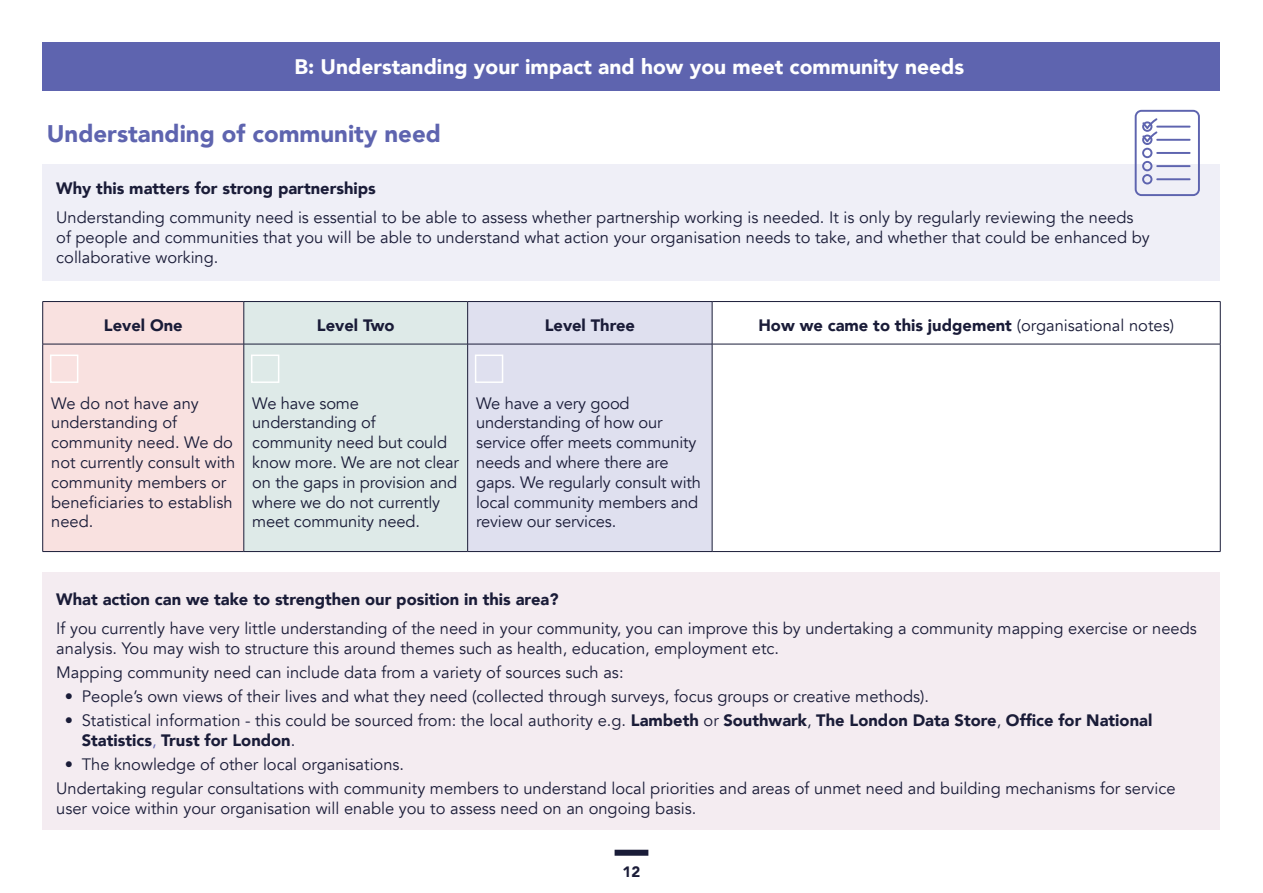
<style>
.page{position:relative;width:1263px;height:893px;background:#fff}
.page>*{position:absolute;margin:0;border:0;box-sizing:border-box;transform-origin:0 0}
.Small_Header_H2{font:900 24px "Avenir";color:#5e64af}
.t1{font:900 21px "Avenir";color:#fff}
.Body_Copy_11pt{font:16.5px/19.8px "Avenir";color:#1a1c38}
.Bold_Body_11pt{font:900 16.5px "Avenir";color:#1a1c38}
.Table_Headers_H3{font:900 16.5px "Avenir";color:#1a1c38}
.t2{font:900 15px "Avenir";color:#1a1c38}
.s1{font-weight:400}
.s2{font-weight:900}
.s3{font-weight:400;color:#5e64af}
</style>
<div class="page">
<div style="left:43px;top:164px;width:1177px;height:117px;background:#efeff7"></div>
<svg style="left:1135px;top:110px;width:65px;height:86px"></svg>
<div style="left:43px;top:43px;width:1177px;height:48px;background:#5e64af"></div>
<div style="left:43px;top:572px;width:1177px;height:257px;background:#f4ecf1"></div>
<div style="left:43px;top:302px;width:201px;height:249px;background:#f9e1e0"></div>
<div style="left:245px;top:302px;width:222px;height:249px;background:#deeae8"></div>
<div style="left:468px;top:302px;width:244px;height:249px;background:#dfe0ef"></div>
<hr style="left:43px;top:301px;width:201px;height:1px;background:#1a1c38">
<hr style="left:42px;top:302px;width:1px;height:42px;background:#1a1c38">
<hr style="left:244px;top:301px;width:224px;height:1px;background:#1a1c38">
<hr style="left:244px;top:302px;width:1px;height:42px;background:#1a1c38">
<hr style="left:468px;top:301px;width:244px;height:1px;background:#1a1c38">
<hr style="left:467px;top:302px;width:1px;height:42px;background:#1a1c38">
<hr style="left:712px;top:301px;width:508px;height:1px;background:#1a1c38">
<hr style="left:712px;top:302px;width:1px;height:42px;background:#1a1c38">
<hr style="left:1220px;top:302px;width:1px;height:42px;background:#1a1c38">
<hr style="left:43px;top:344px;width:201px;height:1px;background:#1a1c38">
<hr style="left:42px;top:344px;width:1px;height:207px;background:#1a1c38">
<hr style="left:244px;top:344px;width:224px;height:1px;background:#1a1c38">
<hr style="left:244px;top:344px;width:1px;height:207px;background:#1a1c38">
<hr style="left:468px;top:344px;width:244px;height:1px;background:#1a1c38">
<hr style="left:467px;top:344px;width:1px;height:207px;background:#1a1c38">
<hr style="left:712px;top:344px;width:508px;height:1px;background:#1a1c38">
<hr style="left:712px;top:344px;width:1px;height:207px;background:#1a1c38">
<hr style="left:1220px;top:344px;width:1px;height:207px;background:#1a1c38">
<hr style="left:43px;top:551px;width:201px;height:1px;background:#1a1c38">
<hr style="left:244px;top:551px;width:224px;height:1px;background:#1a1c38">
<hr style="left:468px;top:551px;width:244px;height:1px;background:#1a1c38">
<hr style="left:712px;top:551px;width:508px;height:1px;background:#1a1c38">
<div style="left:50px;top:355px;width:28px;height:28px;border:2px solid #fff"></div>
<div style="left:251px;top:355px;width:28px;height:28px;border:2px solid #fff"></div>
<div style="left:475px;top:355px;width:28px;height:28px;border:2px solid #fff"></div>
<div style="left:615px;top:850px;width:33px;height:6px;background:#1a1c38"></div>
<p class="t1" style="left:295px;top:49px;width:671px">B: Understanding your impact and how you meet community needs</p>
<h2 class="Small_Header_H2" style="left:47px;top:113px;width:396px">Understanding of community need</h2>
<p class="Bold_Body_11pt" style="left:56px;top:174px;width:321px">Why this matters for strong partnerships</p>
<p class="Body_Copy_11pt" style="left:56px;top:208px;width:1095px">Understanding community need is essential to be able to assess whether partnership working is needed. It is only by regularly reviewing the needs of people and communities that you will be able to understand what action your organisation needs to take, and whether that could be enhanced by collaborative working.</p>
<h3 class="Table_Headers_H3" style="left:104px;top:311px;width:80px">Level One</h3>
<h3 class="Table_Headers_H3" style="left:317px;top:311px;width:79px">Level Two</h3>
<h3 class="Table_Headers_H3" style="left:545px;top:311px;width:92px">Level Three</h3>
<h3 class="Table_Headers_H3" style="left:758px;top:311px;width:417px">How we came to this judgement <span class="s1">(organisational notes)</span></h3>
<p class="Body_Copy_11pt" style="left:51px;top:393px;width:186px">We do not have any understanding of community need. We do not currently consult with community members or beneficiaries to establish need.</p>
<p class="Body_Copy_11pt" style="left:252px;top:393px;width:208px">We have some understanding of community need but could know more. We are not clear on the gaps in provision and where we do not currently meet community need.</p>
<p class="Body_Copy_11pt" style="left:476px;top:393px;width:226px">We have a very good understanding of how our service offer meets community needs and where there are gaps. We regularly consult with local community members and review our services.</p>
<p class="Bold_Body_11pt" style="left:56px;top:585px;width:504px">What action can we take to strengthen our position in this area?</p>
<p class="Body_Copy_11pt" style="left:56px;top:619px;width:1142px">If you currently have very little understanding of the need in your community, you can improve this by undertaking a community mapping exercise or needs analysis. You may wish to structure this around themes such as health, education, employment etc.</p>
<p class="Body_Copy_11pt" style="left:56px;top:663px;width:569px">Mapping community need can include data from a variety of sources such as:</p>
<p class="Body_Copy_11pt" style="left:65px;top:687px;width:866px"><span class="s2">•</span> People’s own views of their lives and what they need (collected through surveys, focus groups or creative methods).</p>
<p class="Body_Copy_11pt" style="left:65px;top:711px;width:1089px"><span class="s2">•</span> Statistical information - this could be sourced from: the local authority e.g. <span class="s2">Lambeth</span> or <span class="s2">Southwark</span>, <span class="s2">The London Data Store</span>, <span class="s2">Office for National</span></p>
<p class="Bold_Body_11pt" style="left:82px;top:726px;width:215px">Statistics<span class="s3">,</span> Trust for London<span class="s1">.</span></p>
<p class="Body_Copy_11pt" style="left:65px;top:755px;width:341px"><span class="s2">•</span> The knowledge of other local organisations.</p>
<p class="Body_Copy_11pt" style="left:56px;top:779px;width:1121px">Undertaking regular consultations with community members to understand local priorities and areas of unmet need and building mechanisms for service user voice within your organisation will enable you to assess need on an ongoing basis.</p>
<p class="t2" style="left:623px;top:859px;width:19px">12</p>
</div>
